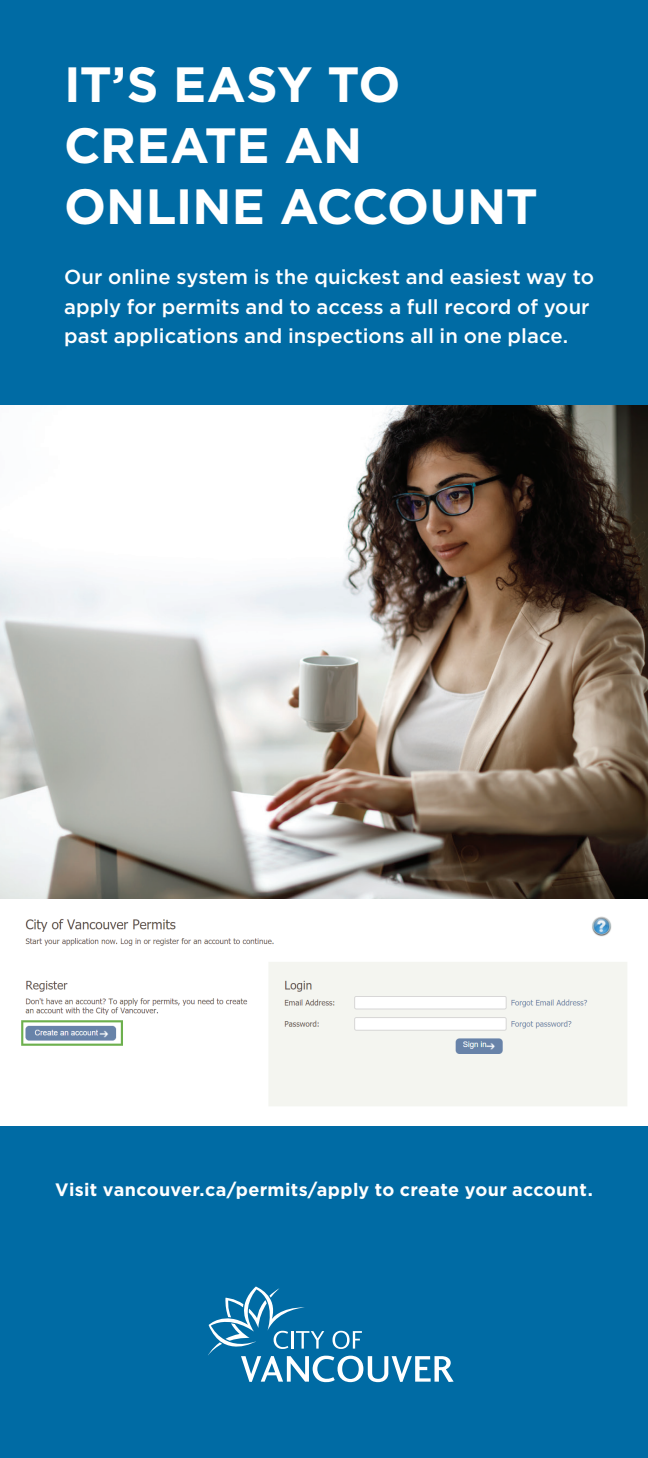
<style>
.page{position:relative;width:648px;height:1458px;background:#006ba4}
.page>*{position:absolute;margin:0;border:0;box-sizing:border-box;transform-origin:0 0}
.t1{font:700 49.5px/60.8px "Gotham HTF";letter-spacing:-.005em;color:#fff}
.t2{font:500 20.25px/29.2px "Gotham HTF";letter-spacing:.005em;color:#fff}
.t3{font:700 18px "Gotham HTF";letter-spacing:.02em;color:#fff}
</style>
<div class="page">
<svg style="left:208px;top:1287px;width:246px;height:95px;background:#2681b1"></svg>
<img style="left:0;top:406px;width:648px;height:493px">
<div style="left:0;top:899px;width:648px;height:226px;background:#fff"></div>
<img style="left:21px;top:916px;width:606px;height:190px">
<h1 class="t1" style="left:64px;top:53px;width:475px">IT’S EASY TO<br>CREATE AN<br>ONLINE ACCOUNT</h1>
<p class="t2" style="left:64px;top:262px;width:531px">Our online system is the quickest and easiest way to apply for permits and to access a full record of your past applications and inspections all in one place.</p>
<p class="t3" style="left:55px;top:1179px;width:539px">Visit vancouver.ca/permits/apply to create your account.</p>
</div>
